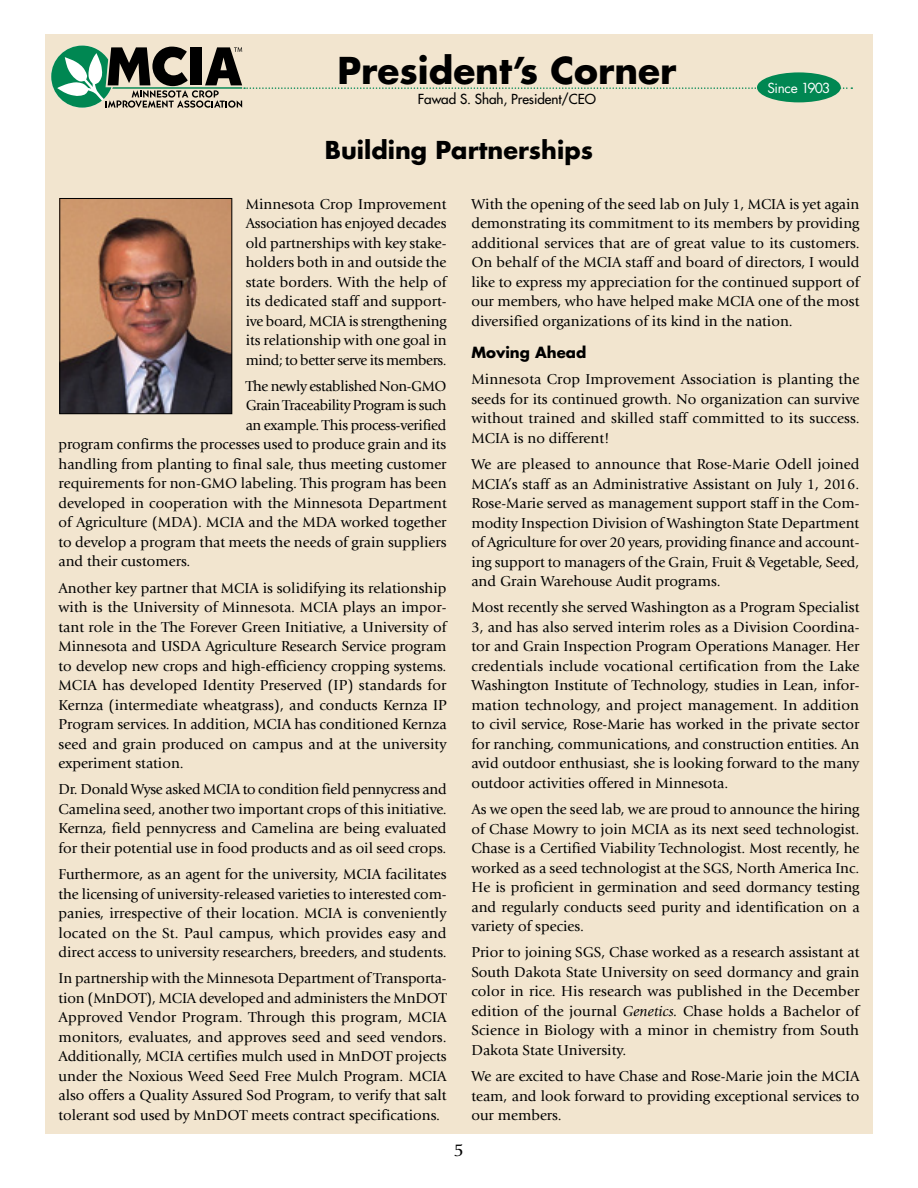
<style>
.page{position:relative;width:918px;height:1188px;background:#fff}
.page>*{position:absolute;margin:0;border:0;box-sizing:border-box;transform-origin:0 0}
.t1{font:700 36px "Futura";color:#000}
.t2{font:700 24px "Futura";color:#000}
.t3{font:18px "Giovanni";color:#000}
.t4{font:15px/19.5px "Giovanni";color:#000;text-align:justify}
.t5{font:15px "Giovanni";letter-spacing:-.03em;color:#000}
.t6{font:15px "Giovanni";letter-spacing:-.025em;color:#000}
.t7{font:700 15px "Futura";color:#000}
.t8{font:13.5px "Futura";letter-spacing:-.005em;color:#000}
.t9{font:13.5px "Futura";letter-spacing:-.025em;color:#fff}
.s1{font-style:italic}
</style>
<div class="page">
<div style="left:45px;top:34px;width:828px;height:1100px;background:#f2e5cf"></div>
<svg style="left:51px;top:46px;width:801px;height:62px"></svg>
<div style="left:757px;top:72px;width:84px;height:30px;background:#008752;border-radius:50%"></div>
<img style="left:61px;top:200px;width:169px;height:212px">
<div style="left:59px;top:198px;width:173px;height:216px;border:1px solid #000"></div>
<h1 class="t1" style="left:337px;top:46px;width:341px">President’s Corner</h1>
<p class="t8" style="left:418px;top:90px;width:180px">Fawad S. Shah, President/CEO</p>
<h2 class="t2" style="left:325px;top:133px;width:270px">Building Partnerships</h2>
<p class="t9" style="left:767px;top:78px;width:64px">Since 1903</p>
<p class="t4" style="left:246px;top:194px;width:202px">Minnesota Crop Improvement Association has enjoyed decades old partnerships with key stake&shy;holders both in and outside the state borders. With the help of its dedicated staff and support&shy;ive board, MCIA is strengthening its relationship with one goal in mind; to better serve its members.</p>
<p class="t6" style="left:246px;top:378px;width:202px">The newly established Non-GMO</p>
<p class="t5" style="left:246px;top:397px;width:202px">Grain Traceability Program is such</p>
<p class="t4" style="left:246px;top:415px;width:202px">an example. This process-verified</p>
<p class="t4" style="left:58px;top:435px;width:389px">program confirms the processes used to produce grain and its</p>
<p class="t4" style="left:58px;top:454px;width:390px">handling from planting to final sale, thus meeting customer</p>
<p class="t4" style="left:58px;top:474px;width:390px">requirements for non-GMO labeling. This program has been</p>
<p class="t4" style="left:58px;top:493px;width:390px">developed in cooperation with the Minnesota Department</p>
<p class="t4" style="left:58px;top:513px;width:390px">of Agriculture (MDA). MCIA and the MDA worked together</p>
<p class="t4" style="left:58px;top:532px;width:390px">to develop a program that meets the needs of grain suppliers</p>
<p class="t4" style="left:58px;top:552px;width:133px">and their customers.</p>
<p class="t4" style="left:58px;top:578px;width:390px">Another key partner that MCIA is solidifying its relationship with is the University of Minnesota. MCIA plays an impor&shy;tant role in the The Forever Green Initiative, a University of Minnesota and USDA Agriculture Research Service program to develop new crops and high-efficiency cropping systems.<br>MCIA has developed Identity Preserved (IP) standards for Kernza (intermediate wheatgrass), and conducts Kernza IP Program services. In addition, MCIA has conditioned Kernza seed and grain produced on campus and at the university experiment station.</p>
<p class="t4" style="left:58px;top:780px;width:390px">Dr. Donald Wyse asked MCIA to condition field pennycress and Camelina seed, another two important crops of this initiative.<br>Kernza, field pennycress and Camelina are being evaluated for their potential use in food products and as oil seed crops.</p>
<p class="t4" style="left:58px;top:865px;width:390px">Furthermore, as an agent for the university, MCIA facilitates the licensing of university-released varieties to interested com&shy;panies, irrespective of their location. MCIA is conveniently located on the St. Paul campus, which provides easy and direct access to university researchers, breeders, and students.</p>
<p class="t4" style="left:58px;top:969px;width:390px">In partnership with the Minnesota Department of Transporta&shy;tion (MnDOT), MCIA developed and administers the MnDOT Approved Vendor Program. Through this program, MCIA monitors, evaluates, and approves seed and seed vendors.<br>Additionally, MCIA certifies mulch used in MnDOT projects under the Noxious Weed Seed Free Mulch Program. MCIA also offers a Quality Assured Sod Program, to verify that salt tolerant sod used by MnDOT meets contract specifications.</p>
<p class="t3" style="left:454px;top:1140px;width:12px">5</p>
<p class="t4" style="left:471px;top:194px;width:390px">With the opening of the seed lab on July 1, MCIA is yet again demonstrating its commitment to its members by providing additional services that are of great value to its customers.<br>On behalf of the MCIA staff and board of directors, I would like to express my appreciation for the continued support of our members, who have helped make MCIA one of the most diversified organizations of its kind in the nation.</p>
<p class="t7" style="left:471px;top:342px;width:117px">Moving Ahead</p>
<p class="t4" style="left:471px;top:370px;width:390px">Minnesota Crop Improvement Association is planting the seeds for its continued growth. No organization can survive without trained and skilled staff committed to its success.<br>MCIA is no different!</p>
<p class="t4" style="left:471px;top:455px;width:390px">We are pleased to announce that Rose-Marie Odell joined MCIA’s staff as an Administrative Assistant on July 1, 2016.<br>Rose-Marie served as management support staff in the Com&shy;modity Inspection Division of Washington State Department of Agriculture for over 20 years, providing finance and account&shy;ing support to managers of the Grain, Fruit &amp; Vegetable, Seed, and Grain Warehouse Audit programs.</p>
<p class="t4" style="left:471px;top:598px;width:390px">Most recently she served Washington as a Program Specialist 3, and has also served interim roles as a Division Coordina&shy;tor and Grain Inspection Program Operations Manager. Her credentials include vocational certification from the Lake Washington Institute of Technology, studies in Lean, infor&shy;mation technology, and project management. In addition to civil service, Rose-Marie has worked in the private sector for ranching, communications, and construction entities. An avid outdoor enthusiast, she is looking forward to the many outdoor activities offered in Minnesota.</p>
<p class="t4" style="left:471px;top:800px;width:390px">As we open the seed lab, we are proud to announce the hiring of Chase Mowry to join MCIA as its next seed technologist.<br>Chase is a Certified Viability Technologist. Most recently, he worked as a seed technologist at the SGS, North America Inc.<br>He is proficient in germination and seed dormancy testing and regularly conducts seed purity and identification on a variety of species.</p>
<p class="t4" style="left:471px;top:943px;width:390px">Prior to joining SGS, Chase worked as a research assistant at South Dakota State University on seed dormancy and grain color in rice. His research was published in the December edition of the journal <span class="s1">Genetics.</span> Chase holds a Bachelor of Science in Biology with a minor in chemistry from South Dakota State University.</p>
<p class="t4" style="left:471px;top:1067px;width:390px">We are excited to have Chase and Rose-Marie join the MCIA team, and look forward to providing exceptional services to our members.</p>
</div>
